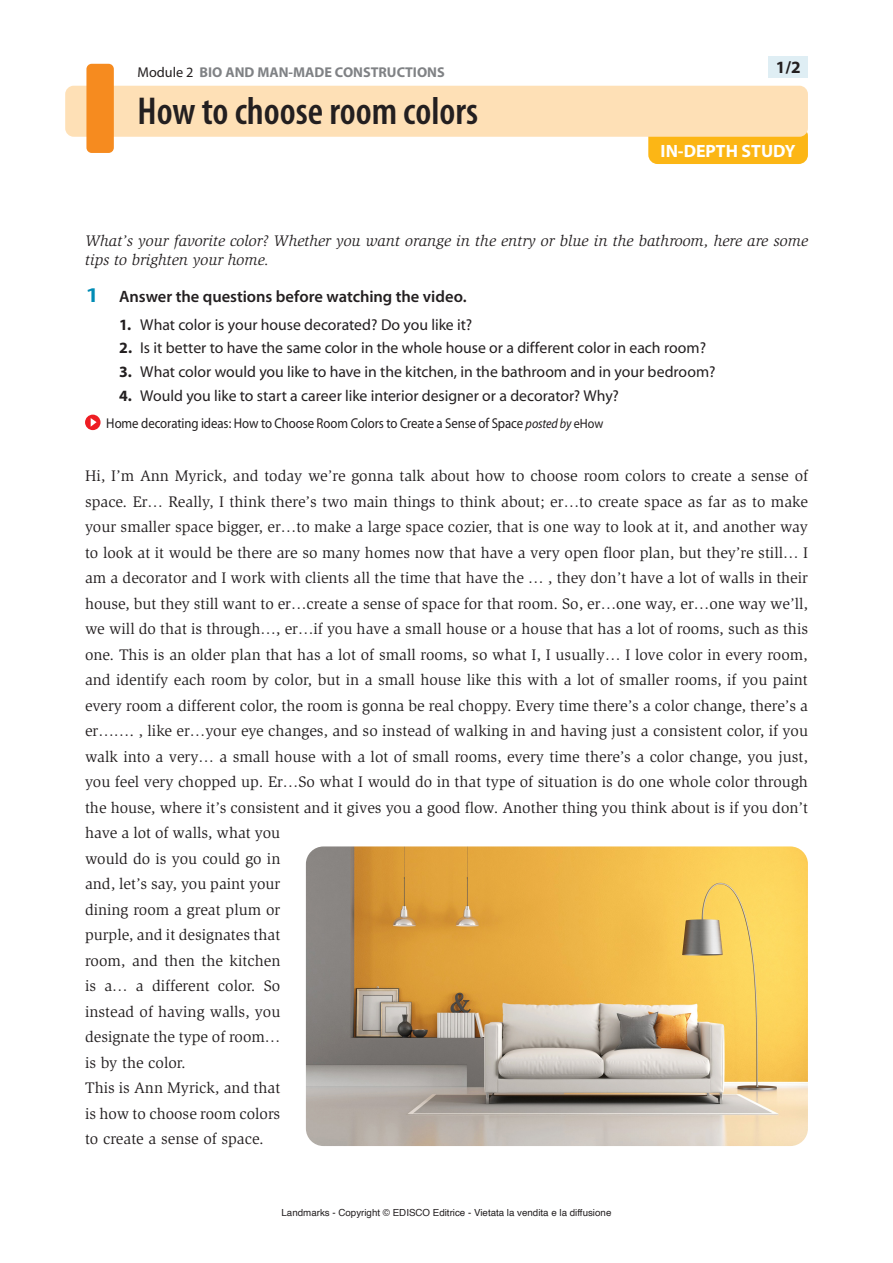
<style>
.page{position:relative;width:893px;height:1263px;background:#fff}
.page>*{position:absolute;margin:0;border:0;box-sizing:border-box;transform-origin:0 0}
.t1{font:600 condensed 39px "Myriad";color:#231f20}
.t2{font:700 17.85px "Myriad";color:#fff}
.t3{font:700 17.25px "Myriad Pro";color:#231f20}
.t4{font:600 16.5px "Myriad Pro";letter-spacing:-.005em;color:#231f20}
.t5{font:15.75px/25.5px "Slimbach";color:#231f20}
.t6{font:15.75px "Myriad";color:#231f20}
.t7{font:italic 15.75px/19.5px "Slimbach";color:#231f20}
.t8{font:14.25px "Myriad";letter-spacing:-.005em;color:#231f20;scale:.9 1}
.t9{font:700 14.25px "Myriad";color:#808285}
.t10{font:9.75px "Helvetica";color:#231f20}
.s1{font-weight:400;color:#231f20}
.s2{font-size:21px;color:#008cb5}
.s3{font-weight:700}
.s4{font-style:italic;font-size:13.5px}
.s5{font-size:13.5px}
</style>
<div class="page">
<div style="left:768px;top:57px;width:40px;height:21px;background:#dfeef4"></div>
<svg style="left:85px;top:415px;width:16px;height:15px"></svg>
<svg style="left:91px;top:418px;width:6px;height:9px"></svg>
<img style="left:306px;top:846px;width:502px;height:300px">
<div style="left:648px;top:127px;width:160px;height:37px;background:#fcb615;border-radius:9px"></div>
<div style="left:65px;top:86px;width:743px;height:51px;background:#fee0b6;border-radius:9px"></div>
<div style="left:86px;top:64px;width:28px;height:89px;background:#f68b1f;border-radius:5px"></div>
<p class="t9" style="left:137px;top:64px;width:309px"><span class="s1">Module 2</span> BIO AND MAN-MADE CONSTRUCTIONS</p>
<h1 class="t1" style="left:137px;top:92px;width:342px">How to choose room colors</h1>
<p class="t3" style="left:776px;top:56px;width:26px">1/2</p>
<p class="t2" style="left:661px;top:141px;width:137px">IN-DEPTH STUDY</p>
<p class="t7" style="left:85px;top:231px;width:724px">What’s your favorite color? Whether you want orange in the entry or blue in the bathroom, here are some tips to brighten your home.</p>
<p class="t4" style="left:85px;top:287px;width:383px"><span class="s2">1</span> Answer the questions before watching the video.</p>
<p class="t6" style="left:119px;top:317px;width:355px"><span class="s3">1.</span> What color is your house decorated? Do you like it?</p>
<p class="t6" style="left:119px;top:340px;width:589px"><span class="s3">2.</span> Is it better to have the same color in the whole house or a different color in each room?</p>
<p class="t6" style="left:119px;top:364px;width:598px"><span class="s3">3.</span> What color would you like to have in the kitchen, in the bathroom and in your bedroom?</p>
<p class="t6" style="left:119px;top:388px;width:501px"><span class="s3">4.</span> Would you like to start a career like interior designer or a decorator? Why?</p>
<p class="t8" style="left:106px;top:416px;width:554px">Home decorating ideas: How to Choose Room Colors to Create a Sense of Space <span class="s4">posted by</span> <span class="s5">eHow</span></p>
<p class="t5" style="left:85px;top:463px;width:725px">Hi, I’m Ann Myrick, and today we’re gonna talk about how to choose room colors to create a sense of space. Er… Really, I think there’s two main things to think about; er…to create space as far as to make your smaller space bigger, er…to make a large space cozier, that is one way to look at it, and another way to look at it would be there are so many homes now that have a very open floor plan, but they’re still… I am a decorator and I work with clients all the time that have the … , they don’t have a lot of walls in their house, but they still want to er…create a sense of space for that room. So, er…one way, er…one way we’ll, we will do that is through…, er…if you have a small house or a house that has a lot of rooms, such as this one. This is an older plan that has a lot of small rooms, so what I, I usually… I love color in every room, and identify each room by color, but in a small house like this with a lot of smaller rooms, if you paint every room a different color, the room is gonna be real choppy. Every time there’s a color change, there’s a er……. , like er…your eye changes, and so instead of walking in and having just a consistent color, if you walk into a very… a small house with a lot of small rooms, every time there’s a color change, you just, you feel very chopped up. Er…So what I would do in that type of situation is do one whole color through the house, where it’s consistent and it gives you a good flow. Another thing you think about is if you don’t have a lot of walls, what you<br>would do is you could go in<br>and, let’s say, you paint your<br>dining room a great plum or<br>purple, and it designates that<br>room, and then the kitchen<br>is a… a different color. So<br>instead of having walls, you<br>designate the type of room…<br>is by the color.<br>This is Ann Myrick, and that<br>is how to choose room colors<br>to create a sense of space.</p>
<p class="t10" style="left:282px;top:1205px;width:331px">Landmarks - Copyright © EDISCO Editrice - Vietata la vendita e la diffusione</p>
</div>
